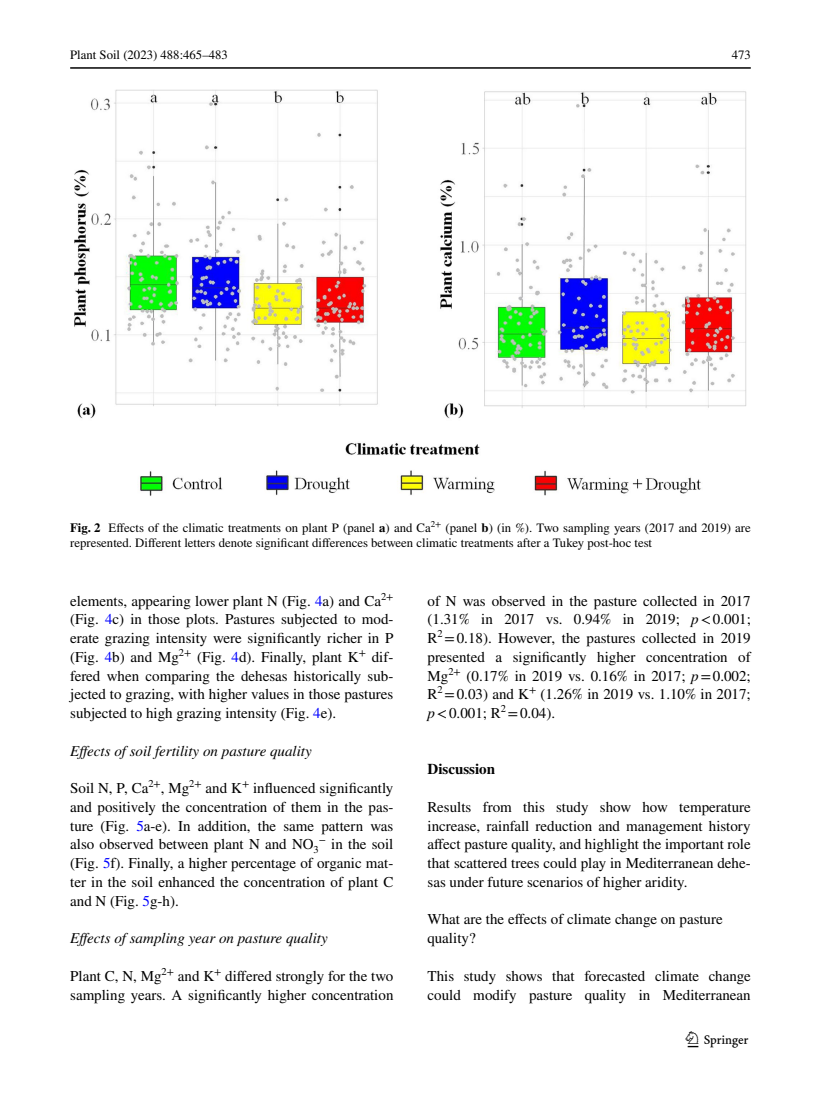
<style>
.page{position:relative;width:821px;height:1106px;background:#fff}
.page>*{position:absolute;margin:0;border:0;box-sizing:border-box;transform-origin:0 0}
.t1{font:22.5px "Springnew Regular 3";color:#000}
.t2{font:15px/18.8px "STIX";color:#000;text-align:justify}
.t3{font:italic 15px "STIX";color:#000}
.t4{font:700 15px "STIX";color:#000}
.t5{font:12.75px/15px "STIX";color:#000}
.s1{font-weight:700}
.s2{color:#00f}
.s3{font-style:italic}
</style>
<div class="page">
<hr style="left:70px;top:67px;width:680px;height:2px;background:#000">
<img style="left:74px;top:89px;width:672px;height:407px">
<p class="t5" style="left:70px;top:48px;width:159px">Plant Soil (2023) 488:465–483</p>
<p class="t5" style="left:731px;top:49px;width:21px">473</p>
<p class="t5" style="left:70px;top:521px;width:682px"><span class="s1">Fig. 2</span> Effects of the climatic treatments on plant P (panel <span class="s1">a</span>) and Ca<sup>2+</sup> (panel <span class="s1">b</span>) (in %). Two sampling years (2017 and 2019) are represented. Different letters denote significant differences between climatic treatments after a Tukey post-hoc test</p>
<p class="t2" style="left:70px;top:592px;width:325px">elements, appearing lower plant N (Fig. <span class="s2">4</span>a) and Ca<sup>2+ </sup>(Fig. <span class="s2">4</span>c) in those plots. Pastures subjected to mod&shy;erate grazing intensity were significantly richer in P (Fig. <span class="s2">4</span>b) and Mg<sup>2+</sup> (Fig. <span class="s2">4</span>d). Finally, plant K<sup>+</sup> dif&shy;fered when comparing the dehesas historically sub&shy;jected to grazing, with higher values in those pastures subjected to high grazing intensity (Fig. <span class="s2">4</span>e).</p>
<p class="t3" style="left:70px;top:740px;width:243px">Effects of soil fertility on pasture quality</p>
<p class="t2" style="left:70px;top:779px;width:325px">Soil N, P, Ca<sup>2+</sup>, Mg<sup>2+</sup> and K<sup>+</sup> influenced significantly and positively the concentration of them in the pas&shy;ture (Fig. <span class="s2">5</span>a-e). In addition, the same pattern was also observed between plant N and NO<sub>3</sub><sup>−</sup> in the soil (Fig. <span class="s2">5</span>f). Finally, a higher percentage of organic mat&shy;ter in the soil enhanced the concentration of plant C and N (Fig. <span class="s2">5</span>g-h).</p>
<p class="t3" style="left:70px;top:927px;width:259px">Effects of sampling year on pasture quality</p>
<p class="t2" style="left:70px;top:967px;width:325px">Plant C, N, Mg<sup>2+</sup> and K<sup>+</sup> differed strongly for the two sampling years. A significantly higher concentration</p>
<p class="t2" style="left:427px;top:592px;width:325px">of N was observed in the pasture collected in 2017 (1.31% in 2017 vs. 0.94% in 2019; <span class="s3">p</span>&lt;0.001; R<sup>2</sup> =0.18). However, the pastures collected in 2019 presented a significantly higher concentration of Mg<sup>2+</sup> (0.17% in 2019 vs. 0.16% in 2017; <span class="s3">p</span>=0.002; R<sup>2</sup> =0.03) and K<sup>+</sup> (1.26% in 2019 vs. 1.10% in 2017; <span class="s3">p</span>&lt;0.001; R<sup>2</sup> =0.04).</p>
<p class="t4" style="left:427px;top:760px;width:69px">Discussion</p>
<p class="t2" style="left:427px;top:798px;width:325px">Results from this study show how temperature increase, rainfall reduction and management history affect pasture quality, and highlight the important role that scattered trees could play in Mediterranean dehe&shy;sas under future scenarios of higher aridity.</p>
<p class="t2" style="left:427px;top:911px;width:297px">What are the effects of climate change on pasture quality?</p>
<p class="t2" style="left:427px;top:967px;width:325px">This study shows that forecasted climate change could modify pasture quality in Mediterranean</p>
<h1 class="t1" style="left:687px;top:1031px;width:62px">1 3</h1>
</div>
